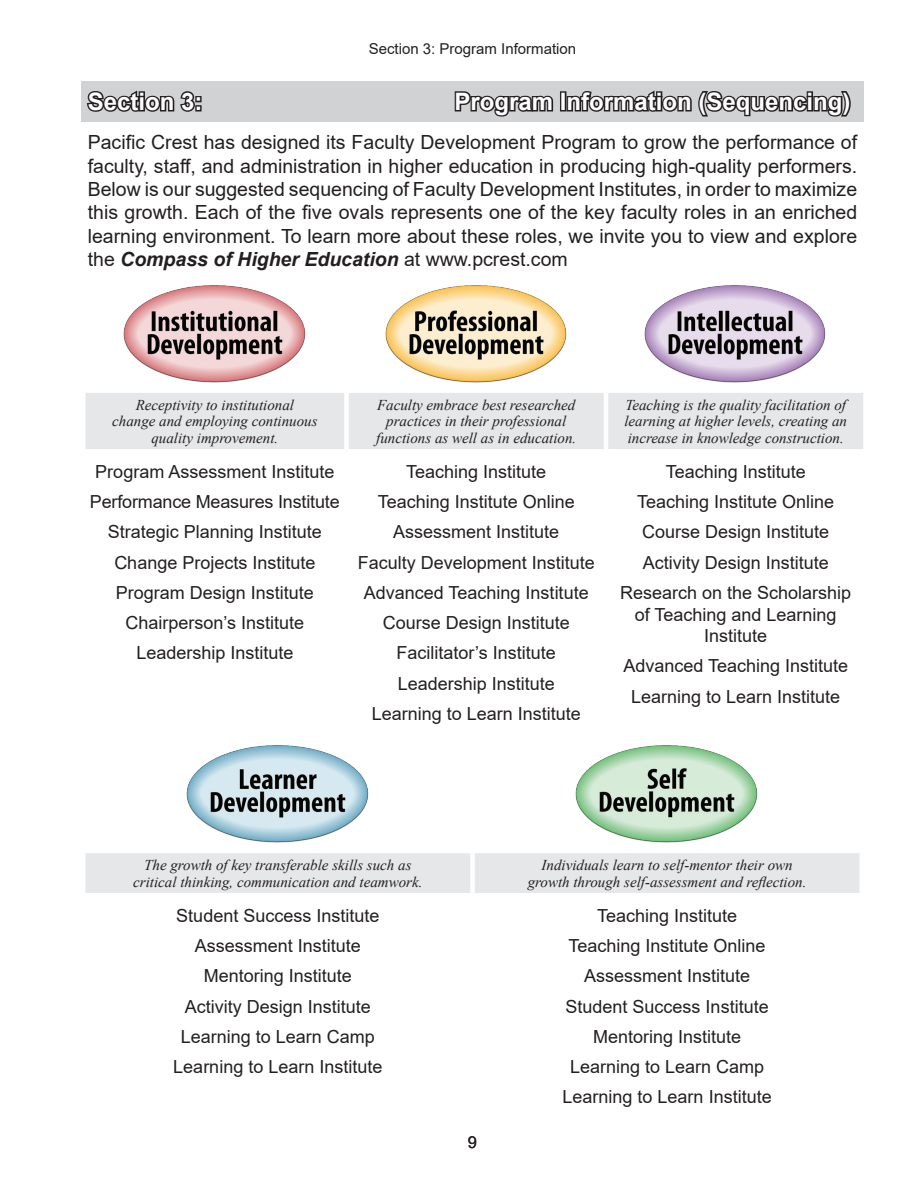
<style>
.page{position:relative;width:918px;height:1188px;background:#fff}
.page>*{position:absolute;margin:0;border:0;box-sizing:border-box;transform-origin:0 0}
.t1{font:700 24px "Arial";color:#fff}
.t2{font:19.5px/23.4px "Arial";color:#231f20;text-align:justify}
.t3{font:18px/30.3px "Arial";color:#231f20;text-align:center}
.t4{font:16.5px "Arial";color:#231f20}
.t5{font:italic 15px/16.5px "Times New Roman";color:#231f20;text-align:center}
.t6{font:15px "Arial";color:#231f20}
.s1{font-weight:700;font-style:italic}
</style>
<div class="page">
<div style="left:86px;top:393px;width:777px;height:56px;background:#e6e7e9"></div>
<div style="left:344px;top:393px;width:5px;height:56px;background:#fff"></div>
<hr style="left:604px;top:393px;width:4px;height:56px;background:#fff">
<img style="left:123px;top:285px;width:183px;height:98px">
<img style="left:385px;top:285px;width:182px;height:98px">
<img style="left:644px;top:285px;width:182px;height:98px">
<div style="left:86px;top:853px;width:774px;height:40px;background:#e6e7e9"></div>
<div style="left:470px;top:853px;width:5px;height:40px;background:#fff"></div>
<img style="left:186px;top:745px;width:183px;height:98px">
<img style="left:575px;top:745px;width:183px;height:98px">
<div style="left:81px;top:81px;width:783px;height:40px;background:#d1d2d4"></div>
<svg style="left:87px;top:90px;width:110px;height:22px"></svg>
<div style="left:195px;top:96px;width:7px;height:6px;border:3px solid #231f20"></div>
<div style="left:195px;top:105px;width:7px;height:6px;border:3px solid #231f20"></div>
<svg style="left:454px;top:91px;width:100px;height:26px"></svg>
<div style="left:560px;top:91px;width:6px;height:20px;border:3px solid #231f20"></div>
<svg style="left:565px;top:90px;width:286px;height:27px"></svg>
<p class="t6" style="left:369px;top:39px;width:209px">Section 3: Program Information</p>
<h1 class="t1" style="left:88px;top:85px;width:116px">Section 3:</h1>
<h1 class="t1" style="left:454px;top:85px;width:398px">Program Information (Sequencing)</h1>
<p class="t2" style="left:88px;top:131px;width:771px">Pacific Crest has designed its Faculty Development Program to grow the performance of faculty, staff, and administration in higher education in producing high-quality performers.<br>Below is our suggested sequencing of Faculty Development Institutes, in order to maximize this growth. Each of the five ovals represents one of the key faculty roles in an enriched learning environment. To learn more about these roles, we invite you to view and explore the <span class="s1">Compass of Higher Education</span> at www.pcrest.com</p>
<p class="t5" style="left:112px;top:396px;width:207px">Receptivity to institutional change and employing continuous quality improvement.</p>
<p class="t5" style="left:376px;top:396px;width:202px">Faculty embrace best researched practices in their professional functions as well as in education.</p>
<p class="t5" style="left:624px;top:396px;width:224px;text-align:justify">Teaching is the quality facilitation of learning at higher levels, creating an increase in knowledge construction.</p>
<p class="t3" style="left:90px;top:456px;width:251px">Program Assessment Institute<br>Performance Measures Institute<br>Strategic Planning Institute<br>Change Projects Institute<br>Program Design Institute<br>Chairperson’s Institute<br>Leadership Institute</p>
<p class="t3" style="left:358px;top:456px;width:239px">Teaching Institute<br>Teaching Institute Online<br>Assessment Institute<br>Faculty Development Institute<br>Advanced Teaching Institute<br>Course Design Institute<br>Facilitator’s Institute<br>Leadership Institute<br>Learning to Learn Institute</p>
<p class="t3" style="left:620px;top:456px;width:233px">Teaching Institute<br>Teaching Institute Online<br>Course Design Institute<br>Activity Design Institute<br>Research on the Scholarship</p>
<p class="t3" style="left:635px;top:603px;width:203px;line-height:21.6px">of Teaching and Learning<br>Institute</p>
<p class="t3" style="left:623px;top:651px;width:226px">Advanced Teaching Institute<br>Learning to Learn Institute</p>
<p class="t5" style="left:133px;top:856px;width:291px">The growth of key transferable skills such as critical thinking, communication and teamwork.</p>
<p class="t5" style="left:528px;top:856px;width:280px">Individuals learn to self-mentor their own growth through self-assessment and reflection.</p>
<p class="t3" style="left:173px;top:900px;width:211px">Student Success Institute<br>Assessment Institute<br>Mentoring Institute<br>Activity Design Institute<br>Learning to Learn Camp<br>Learning to Learn Institute</p>
<p class="t3" style="left:563px;top:900px;width:211px">Teaching Institute<br>Teaching Institute Online<br>Assessment Institute<br>Student Success Institute<br>Mentoring Institute<br>Learning to Learn Camp<br>Learning to Learn Institute</p>
<p class="t4" style="left:468px;top:1130px;width:11px">9</p>
</div>
